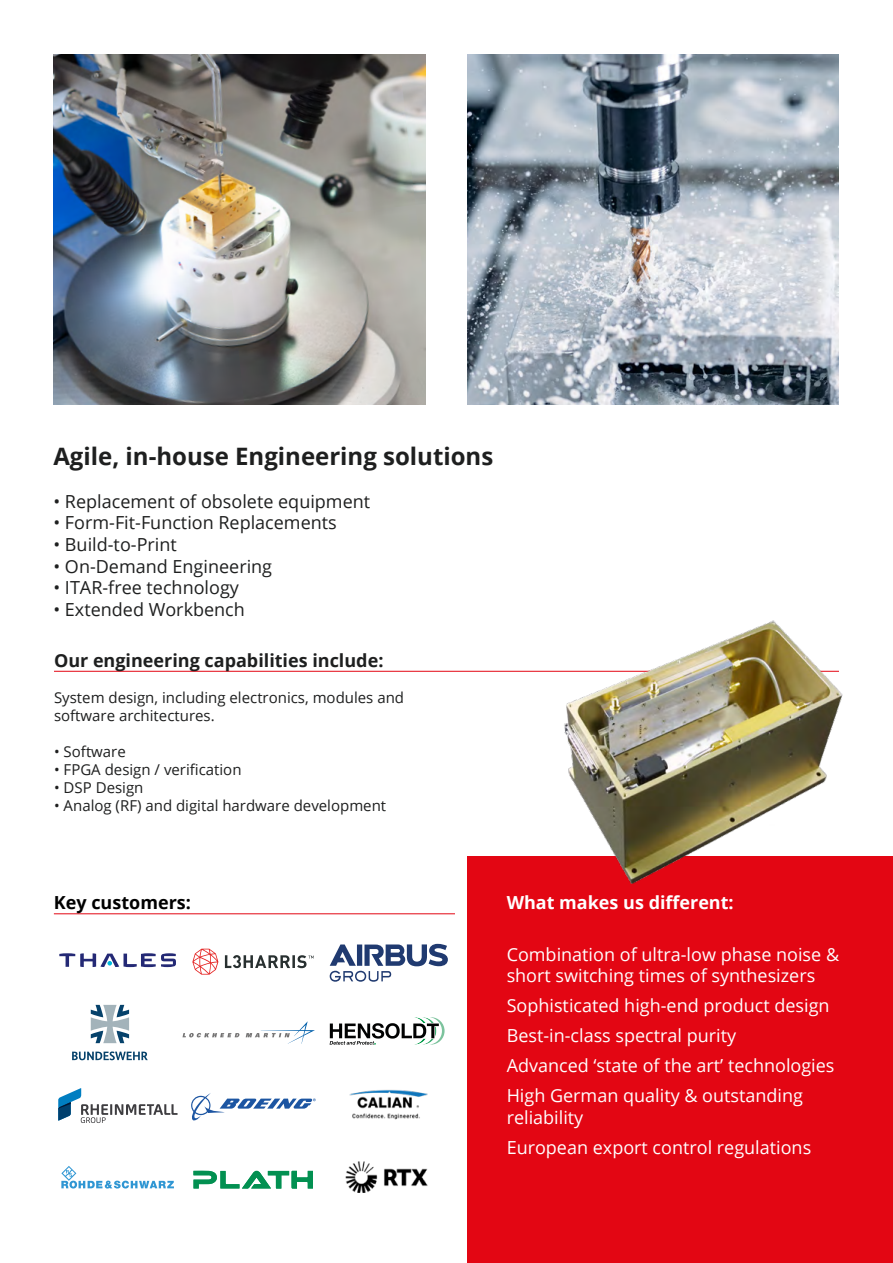
<style>
.page{position:relative;width:893px;height:1263px;background:#fff}
.page>*{position:absolute;margin:0;border:0;box-sizing:border-box;transform-origin:0 0}
.t1{font:700 24px "Open Sans";color:#1e1f1f}
.t2{font:18px/30px "Open Sans";color:#fff}
.t3{font:18px "Open Sans";color:#1e1f1f}
.t4{font:700 18px "Open Sans";color:#1e1f1f}
.t5{font:700 18px "Open Sans";color:#fff}
.t6{font:700 18px "Open Sans";color:#000}
.t7{font:15px/18px "Open Sans";color:#1e1f1f}
</style>
<div class="page">
<div style="left:468px;top:857px;width:425px;height:406px;background:#e30613"></div>
<hr style="left:54px;top:913px;width:401px;height:1px;background:#e30613">
<svg style="left:59px;top:953px;width:117px;height:14px"></svg>
<svg style="left:72px;top:1051px;width:76px;height:9px"></svg>
<svg style="left:91px;top:1005px;width:38px;height:38px"></svg>
<svg style="left:58px;top:1088px;width:120px;height:35px"></svg>
<svg style="left:61px;top:1166px;width:113px;height:22px"></svg>
<svg style="left:192px;top:949px;width:26px;height:25px"></svg>
<svg style="left:225px;top:955px;width:89px;height:13px"></svg>
<svg style="left:183px;top:1033px;width:57px;height:4px"></svg>
<svg style="left:246px;top:1021px;width:69px;height:23px"></svg>
<svg style="left:191px;top:1093px;width:125px;height:27px"></svg>
<svg style="left:193px;top:1171px;width:120px;height:17px"></svg>
<svg style="left:330px;top:944px;width:118px;height:38px"></svg>
<svg style="left:330px;top:1017px;width:115px;height:28px"></svg>
<img style="left:349px;top:1090px;width:79px;height:30px">
<img style="left:346px;top:1161px;width:82px;height:32px">
<hr style="left:54px;top:671px;width:785px;height:1px;background:#e30613">
<img style="left:559px;top:620px;width:288px;height:264px">
<img style="left:54px;top:54px;width:371px;height:351px">
<img style="left:468px;top:54px;width:371px;height:351px">
<h1 class="t1" style="left:53px;top:439px;width:441px">Agile, in-house Engineering solutions</h1>
<p class="t3" style="left:53px;top:489px;width:318px">• Replacement of obsolete equipment</p>
<p class="t3" style="left:53px;top:510px;width:285px">• Form-Fit-Function Replacements</p>
<p class="t3" style="left:53px;top:532px;width:125px">• Build-to-Print</p>
<p class="t3" style="left:53px;top:554px;width:220px">• On-Demand Engineering</p>
<p class="t3" style="left:53px;top:575px;width:187px">• ITAR-free technology</p>
<p class="t3" style="left:53px;top:597px;width:193px">• Extended Workbench</p>
<p class="t4" style="left:54px;top:647px;width:331px">Our engineering capabilities include:</p>
<p class="t7" style="left:54px;top:688px;width:352px">System design, including electronics, modules and software architectures.</p>
<p class="t7" style="left:54px;top:742px;width:73px">• Software</p>
<p class="t7" style="left:54px;top:760px;width:189px">• FPGA design / verification</p>
<p class="t7" style="left:54px;top:778px;width:91px">• DSP Design</p>
<p class="t7" style="left:54px;top:796px;width:334px">• Analog (RF) and digital hardware development</p>
<p class="t6" style="left:54px;top:890px;width:139px">Key customers:</p>
<p class="t5" style="left:507px;top:890px;width:229px">What makes us different:</p>
<p class="t2" style="left:507px;top:943px;width:334px;line-height:21.6px">Combination of ultra-low phase noise &amp; short switching times of synthesizers</p>
<p class="t2" style="left:507px;top:990px;width:329px">Sophisticated high-end product design Best-in-class spectral purity<br>Advanced ‘state of the art’ technologies High German quality &amp; outstanding</p>
<p class="t2" style="left:507px;top:1102px;width:306px">reliability<br>European export control regulations</p>
</div>
